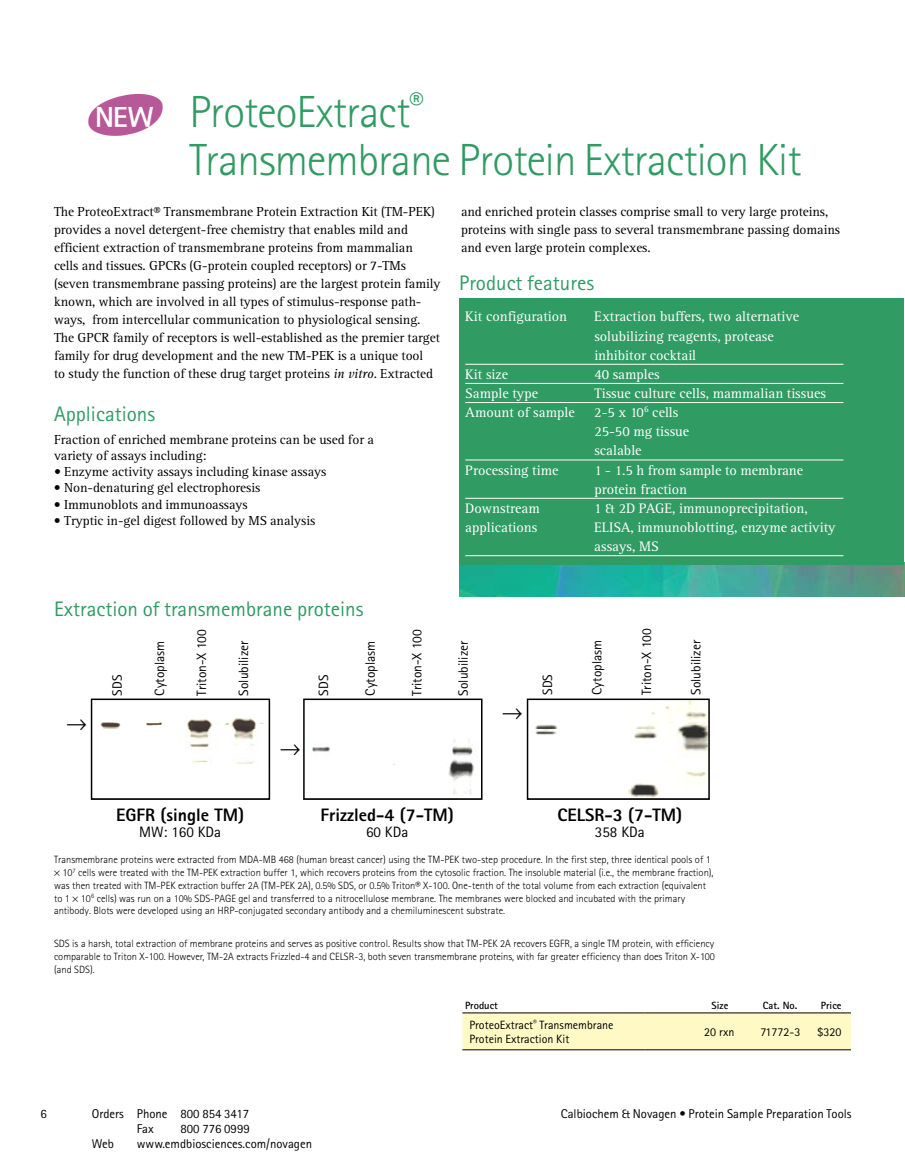
<style>
.page{position:relative;width:905px;height:1175px;background:#fff}
.page>*{position:absolute;margin:0;border:0;box-sizing:border-box;transform-origin:0 0}
.t1{font:300 45px/48px "Agfa Rotis Sans Serif";letter-spacing:-.02em;color:#319b64}
.t2{font:21.3px "Myriad Pro";color:#000}
.t3{font:21px "Agfa Rotis Sans Serif";color:#319b64}
.t4{font:800 18px "Agfa Rotis Sans Serif";color:#000}
.t5{font:15px "Agfa Rotis Sans Serif";color:#000}
.t6{font:14.25px/19.2px "Agfa Rotis Serif";color:#fff}
.t7{font:14.25px "Myriad Pro";color:#000}
.t8{font:13.5px/18px "Agfa Rotis Serif";letter-spacing:-.005em;color:#000}
.t9{font:13.5px "Agfa Rotis Sans Serif";color:#000}
.t10{font:12.75px/15px "Agfa Rotis Sans Serif";color:#000}
.t11{font:12px/13.5px "Agfa Rotis Sans Serif";color:#000}
.t12{font:300 10.5px/12.8px "Agfa Rotis Sans Serif";color:#000;text-align:justify}
.t13{font:700 10.5px "Agfa Rotis Sans Serif";color:#000}
.s1{font-style:italic}
</style>
<div class="page">
<img style="left:459px;top:565px;width:445px;height:31px">
<div style="left:459px;top:298px;width:445px;height:267px;background:#319b64"></div>
<hr style="left:465px;top:364px;width:378px;height:1px;background:#fff">
<hr style="left:465px;top:383px;width:378px;height:1px;background:#fff">
<hr style="left:465px;top:402px;width:378px;height:1px;background:#fff">
<hr style="left:465px;top:459px;width:378px;height:1px;background:#fff">
<hr style="left:465px;top:498px;width:378px;height:1px;background:#fff">
<hr style="left:465px;top:555px;width:378px;height:1px;background:#fff">
<img style="left:100px;top:718px;width:164px;height:46px">
<div style="left:91px;top:698px;width:179px;height:102px;border:2px solid #000"></div>
<img style="left:312px;top:740px;width:163px;height:55px">
<div style="left:303px;top:698px;width:179px;height:102px;border:2px solid #000"></div>
<img style="left:535px;top:701px;width:171px;height:96px">
<div style="left:526px;top:698px;width:183px;height:102px;border:2px solid #000"></div>
<div style="left:462px;top:1013px;width:388px;height:36px;background:#fffac5"></div>
<hr style="left:462px;top:1012px;width:182px;height:1px;background:#000">
<hr style="left:644px;top:1012px;width:207px;height:1px;background:#000">
<hr style="left:462px;top:1049px;width:182px;height:1px;background:#000">
<hr style="left:644px;top:1049px;width:207px;height:1px;background:#000">
<h1 class="t1" style="left:189px;top:88px;width:613px">ProteoExtract<sup>®<br></sup>Transmembrane Protein Extraction Kit</h1>
<p class="t8" style="left:54px;top:203px;width:388px">The ProteoExtract® Transmembrane Protein Extraction Kit (TM-PEK) provides a novel detergent-free chemistry that enables mild and efficient extraction of transmembrane proteins from mammalian cells and tissues. GPCRs (G-protein coupled receptors) or 7-TMs (seven transmembrane passing proteins) are the largest protein family known, which are involved in all types of stimulus-response path&shy;ways, from intercellular communication to physiological sensing.<br>The GPCR family of receptors is well-established as the premier target family for drug development and the new TM-PEK is a unique tool<br>to study the function of these drug target proteins <span class="s1">in vitro</span>. Extracted</p>
<p class="t8" style="left:461px;top:203px;width:380px">and enriched protein classes comprise small to very large proteins, proteins with single pass to several transmembrane passing domains and even large protein complexes.</p>
<h3 class="t3" style="left:54px;top:401px;width:103px">Applications</h3>
<p class="t8" style="left:54px;top:431px;width:321px;line-height:16.2px">Fraction of enriched membrane proteins can be used for a variety of assays including:</p>
<p class="t8" style="left:54px;top:463px;width:274px">• Enzyme activity assays including kinase assays</p>
<p class="t8" style="left:54px;top:479px;width:208px">• Non-denaturing gel electrophoresis</p>
<p class="t8" style="left:54px;top:495px;width:195px">• Immunoblots and immunoassays</p>
<p class="t8" style="left:54px;top:511px;width:263px">• Tryptic in-gel digest followed by MS analysis</p>
<h3 class="t3" style="left:459px;top:271px;width:136px">Product features</h3>
<p class="t6" style="left:465px;top:307px;width:103px">Kit configuration</p>
<p class="t6" style="left:594px;top:307px;width:206px">Extraction buffers, two alternative solubilizing reagents, protease inhibitor cocktail</p>
<p class="t6" style="left:465px;top:365px;width:44px">Kit size</p>
<p class="t6" style="left:594px;top:365px;width:67px">40 samples</p>
<p class="t6" style="left:465px;top:384px;width:74px">Sample type</p>
<p class="t6" style="left:594px;top:384px;width:233px">Tissue culture cells, mammalian tissues</p>
<p class="t6" style="left:465px;top:403px;width:111px">Amount of sample</p>
<p class="t6" style="left:594px;top:403px;width:96px">2-5 x 10<sup>6</sup> cells<br>25-50 mg tissue scalable</p>
<p class="t6" style="left:465px;top:460px;width:95px">Processing time</p>
<p class="t6" style="left:594px;top:460px;width:210px">1 - 1.5 h from sample to membrane protein fraction</p>
<p class="t6" style="left:465px;top:499px;width:76px">Downstream</p>
<p class="t6" style="left:594px;top:499px;width:215px">1 &amp; 2D PAGE, immunoprecipitation,</p>
<p class="t6" style="left:465px;top:518px;width:74px">applications</p>
<p class="t6" style="left:594px;top:518px;width:243px">ELISA, immunoblotting, enzyme activity assays, MS</p>
<h3 class="t3" style="left:54px;top:596px;width:311px">Extraction of transmembrane proteins</h3>
<p class="t9" style="left:151px;top:695px;width:56px;rotate:-90deg">Cytoplasm</p>
<p class="t9" style="left:193px;top:695px;width:68px;rotate:-90deg">Triton-X 100</p>
<p class="t9" style="left:235px;top:695px;width:56px;rotate:-90deg">Solubilizer</p>
<p class="t9" style="left:109px;top:695px;width:22px;rotate:-90deg">SDS</p>
<h2 class="t2" style="left:121px;top:671px;width:149px">SDS Cytoplasma</h2>
<p class="t9" style="left:316px;top:695px;width:22px;rotate:-90deg">SDS</p>
<p class="t9" style="left:362px;top:695px;width:56px;rotate:-90deg">Cytoplasm</p>
<p class="t9" style="left:409px;top:695px;width:68px;rotate:-90deg">Triton-X 100</p>
<p class="t9" style="left:455px;top:695px;width:56px;rotate:-90deg">Solubilizer</p>
<p class="t9" style="left:539px;top:695px;width:22px;rotate:-90deg">SDS</p>
<p class="t9" style="left:589px;top:695px;width:56px;rotate:-90deg">Cytoplasm</p>
<p class="t9" style="left:638px;top:695px;width:68px;rotate:-90deg">Triton-X 100</p>
<p class="t9" style="left:688px;top:695px;width:56px;rotate:-90deg">Solubilizer</p>
<h3 class="t4" style="left:116px;top:803px;width:129px">EGFR (single TM)</h3>
<h3 class="t4" style="left:320px;top:803px;width:135px">Frizzled-4 (7-TM)</h3>
<h3 class="t4" style="left:557px;top:803px;width:126px">CELSR-3 (7-TM)</h3>
<p class="t5" style="left:139px;top:823px;width:83px">MW: 160 KDa</p>
<p class="t5" style="left:366px;top:823px;width:44px">60 KDa</p>
<p class="t5" style="left:595px;top:823px;width:51px">358 KDa</p>
<p class="t12" style="left:54px;top:853px;width:658px">Transmembrane proteins were extracted from MDA-MB 468 (human breast cancer) using the TM-PEK two-step procedure. In the first step, three identical pools of 1</p>
<p class="t12" style="left:62px;top:866px;width:652px">10<sup>7</sup> cells were treated with the TM-PEK extraction buffer 1, which recovers proteins from the cytosolic fraction. The insoluble material (i.e., the membrane fraction),</p>
<p class="t12" style="left:54px;top:879px;width:653px">was then treated with TM-PEK extraction buffer 2A (TM-PEK 2A), 0.5% SDS, or 0.5% Triton® X-100. One-tenth of the total volume from each extraction (equivalent</p>
<p class="t12" style="left:54px;top:891px;width:632px">to 1 10<sup>6</sup> cells) was run on a 10% SDS-PAGE gel and transferred to a nitrocellulose membrane. The membranes were blocked and incubated with the primary</p>
<p class="t12" style="left:54px;top:904px;width:452px">antibody. Blots were developed using an HRP-conjugated secondary antibody and a chemiluminescent substrate.</p>
<p class="t12" style="left:54px;top:937px;width:662px">SDS is a harsh, total extraction of membrane proteins and serves as positive control. Results show that TM-PEK 2A recovers EGFR, a single TM protein, with efficiency comparable to Triton X-100. However, TM-2A extracts Frizzled-4 and CELSR-3, both seven transmembrane proteins, with far greater efficiency than does Triton X-100 (and SDS).</p>
<h2 class="t2" style="left:94px;top:803px;width:174px">EGFR (none 7-TM)</h2>
<h2 class="t2" style="left:355px;top:803px;width:87px">Frizzled-4</h2>
<h2 class="t2" style="left:574px;top:803px;width:74px">CELSR-3</h2>
<h2 class="t2" style="left:89px;top:804px;width:174px">EGFR (none 7-TM)</h2>
<h2 class="t2" style="left:350px;top:804px;width:87px">Frizzled-4</h2>
<h2 class="t2" style="left:570px;top:804px;width:74px">CELSR-3</h2>
<p class="t7" style="left:227px;top:863px;width:308px">MDA-MB 468 (human breast cancer cells) extraction</p>
<p class="t7" style="left:222px;top:864px;width:308px">MDA-MB 468 (human breast cancer cells) extraction</p>
<p class="t7" style="left:224px;top:864px;width:308px">MDA-MB 468 (human breast cancer cel s) extraction</p>
<p class="t13" style="left:465px;top:998px;width:34px">Product</p>
<p class="t13" style="left:711px;top:998px;width:18px">Size</p>
<p class="t13" style="left:763px;top:998px;width:36px">Cat. No.</p>
<p class="t13" style="left:820px;top:998px;width:22px">Price</p>
<p class="t11" style="left:469px;top:1018px;width:146px">ProteoExtract<sup>®</sup> Transmembrane<br>Protein Extraction Kit</p>
<p class="t11" style="left:704px;top:1025px;width:32px">20 rxn</p>
<p class="t11" style="left:760px;top:1025px;width:41px">71772-3</p>
<p class="t11" style="left:817px;top:1025px;width:26px">$320</p>
<p class="t10" style="left:40px;top:1106px;width:8px">6</p>
<p class="t10" style="left:561px;top:1106px;width:292px">Calbiochem &amp; Novagen • Protein Sample Preparation Tools</p>
<p class="t10" style="left:137px;top:1106px;width:114px;text-indent:-45px">Orders Phone 800 854 3417<br>Fax</p>
<p class="t10" style="left:180px;top:1121px;width:71px">800 776 0999</p>
<p class="t10" style="left:92px;top:1136px;width:24px">Web</p>
<p class="t10" style="left:137px;top:1136px;width:177px">www.emdbiosciences.com/novagen</p>
</div>
